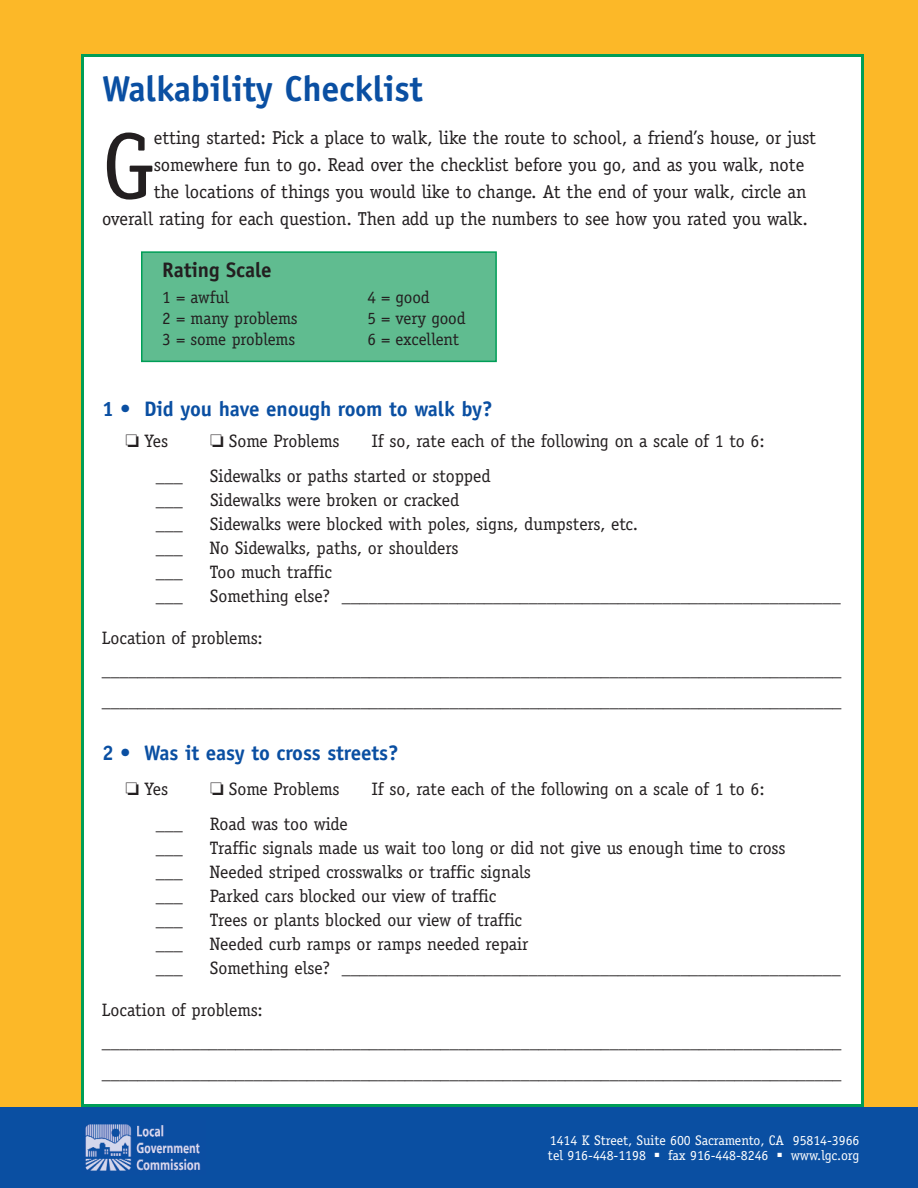
<style>
.page{position:relative;width:918px;height:1188px;background:#fff}
.page>*{position:absolute;margin:0;border:0;box-sizing:border-box;transform-origin:0 0}
.t1{font:94.05px "Officina Serif";color:#231f20}
.t2{font:700 36px "Officina Sans";letter-spacing:-.005em;color:#0a4fa2}
.t3{font:700 21px "Officina Sans";letter-spacing:-.005em;color:#0a4fa2}
.t4{font:700 21px "Officina Sans";letter-spacing:-.005em;color:#231f20}
.t5{font:18.75px "Officina Serif";letter-spacing:-.005em;color:#231f20}
.t6{font:18px/31.5px "Officina Serif";letter-spacing:-.005em;color:#231f20}
.t7{font:17.25px "Officina Serif";letter-spacing:-.005em;color:#231f20}
.t8{font:13.8px/15px "Officina Serif";letter-spacing:-.005em;color:#fff}
</style>
<div class="page">
<div style="left:0;top:0;width:918px;height:1107px;background:#fcb828"></div>
<div style="left:0;top:1107px;width:918px;height:81px;background:#0a4fa2"></div>
<img style="left:85px;top:1124px;width:116px;height:47px">
<div style="left:82px;top:56px;width:780px;height:1050px;background:#fff"></div>
<div style="left:142px;top:252px;width:354px;height:109px;background:#60bc90"></div>
<div style="left:141px;top:251px;width:356px;height:111px;border:2px solid #009e57"></div>
<h2 class="t2" style="left:102px;top:75px;width:322px">Walkability Checklist</h2>
<h1 class="t1" style="left:102px;top:131px;width:54px">G</h1>
<p class="t5" style="left:154px;top:131px;width:664px">etting started: Pick a place to walk, like the route to school, a friend’s house, or just</p>
<p class="t5" style="left:154px;top:158px;width:652px">somewhere fun to go. Read over the checklist before you go, and as you walk, note</p>
<p class="t5" style="left:154px;top:185px;width:654px">the locations of things you would like to change. At the end of your walk, circle an</p>
<p class="t5" style="left:102px;top:212px;width:708px">overall rating for each question. Then add up the numbers to see how you rated you walk.</p>
<p class="t4" style="left:162px;top:262px;width:111px">Rating Scale</p>
<p class="t7" style="left:162px;top:291px;width:69px">1 = awful</p>
<p class="t7" style="left:368px;top:291px;width:64px">4 = good</p>
<p class="t7" style="left:162px;top:312px;width:137px">2 = many problems</p>
<p class="t7" style="left:368px;top:312px;width:100px">5 = very good</p>
<p class="t7" style="left:162px;top:333px;width:134px">3 = some problems</p>
<p class="t7" style="left:368px;top:333px;width:93px">6 = excellent</p>
<p class="t3" style="left:102px;top:400px;width:392px">1 • Did you have enough room to walk by?</p>
<p class="t6" style="left:126px;top:427px;width:44px">❏ Yes</p>
<p class="t6" style="left:210px;top:427px;width:131px">❏ Some Problems</p>
<p class="t6" style="left:372px;top:427px;width:394px">If so, rate each of the following on a scale of 1 to 6:</p>
<p class="t6" style="left:156px;top:462px;width:28px">___</p>
<p class="t6" style="left:210px;top:462px;width:282px">Sidewalks or paths started or stopped</p>
<p class="t6" style="left:156px;top:486px;width:28px">___</p>
<p class="t6" style="left:156px;top:510px;width:28px">___</p>
<p class="t6" style="left:156px;top:534px;width:28px">___</p>
<p class="t6" style="left:156px;top:558px;width:28px">___</p>
<p class="t6" style="left:210px;top:486px;width:251px">Sidewalks were broken or cracked</p>
<p class="t6" style="left:210px;top:510px;width:430px">Sidewalks were blocked with poles, signs, dumpsters, etc.</p>
<p class="t6" style="left:210px;top:534px;width:250px">No Sidewalks, paths, or shoulders</p>
<p class="t6" style="left:210px;top:558px;width:124px">Too much traffic</p>
<p class="t6" style="left:210px;top:582px;width:632px">Something else? ________________________________________________________</p>
<p class="t6" style="left:102px;top:624px;width:741px">Location of problems: ___________________________________________________________________________________ ___________________________________________________________________________________</p>
<p class="t3" style="left:102px;top:745px;width:298px">2 • Was it easy to cross streets?</p>
<p class="t6" style="left:126px;top:775px;width:44px">❏ Yes</p>
<p class="t6" style="left:210px;top:775px;width:131px">❏ Some Problems</p>
<p class="t6" style="left:372px;top:775px;width:394px">If so, rate each of the following on a scale of 1 to 6:</p>
<p class="t6" style="left:156px;top:809px;width:28px">___</p>
<p class="t6" style="left:156px;top:582px;width:28px">___</p>
<p class="t6" style="left:210px;top:809px;width:139px">Road was too wide</p>
<p class="t6" style="left:156px;top:833px;width:28px">___</p>
<p class="t6" style="left:156px;top:857px;width:28px">___</p>
<p class="t6" style="left:156px;top:881px;width:28px">___</p>
<p class="t6" style="left:156px;top:905px;width:28px">___</p>
<p class="t6" style="left:156px;top:929px;width:28px">___</p>
<p class="t6" style="left:210px;top:833px;width:577px">Traffic signals made us wait too long or did not give us enough time to cross</p>
<p class="t6" style="left:210px;top:857px;width:322px">Needed striped crosswalks or traffic signals</p>
<p class="t6" style="left:210px;top:881px;width:288px">Parked cars blocked our view of traffic</p>
<p class="t6" style="left:210px;top:905px;width:314px">Trees or plants blocked our view of traffic</p>
<p class="t6" style="left:210px;top:929px;width:320px">Needed curb ramps or ramps needed repair</p>
<p class="t6" style="left:210px;top:953px;width:632px">Something else? ________________________________________________________</p>
<p class="t6" style="left:102px;top:996px;width:741px">Location of problems: ___________________________________________________________________________________ ___________________________________________________________________________________</p>
<p class="t6" style="left:156px;top:953px;width:28px">___</p>
<p class="t8" style="left:548px;top:1134px;width:313px">1414 K Street, Suite 600 Sacramento, CA 95814-3966 tel 916-448-1198</p>
<p class="t8" style="left:655px;top:1149px;width:115px">■ fax 916-448-8246</p>
<p class="t8" style="left:777px;top:1149px;width:84px">■ www.lgc.org</p>
</div>
